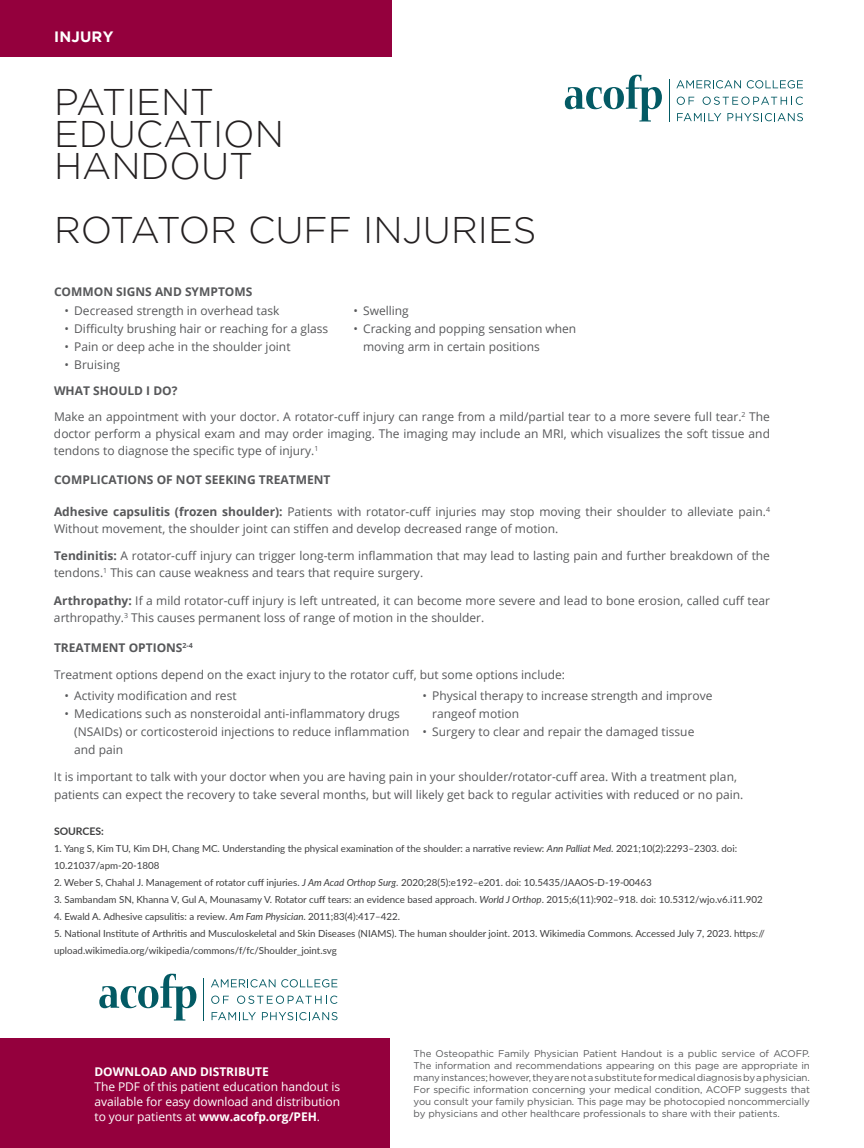
<style>
.page{position:relative;width:864px;height:1148px;background:#fff}
.page>*{position:absolute;margin:0;border:0;box-sizing:border-box;transform-origin:0 0}
.t1{font:300 37.05px/32px "Gotham";color:#231f20}
.t2{font:700 15px "Gotham";letter-spacing:.015em;color:#fff}
.t3{font:12px/18px "Open Sans";color:#57585a}
.t4{font:12px/15px "Open Sans";letter-spacing:-.005em;color:#fff;text-align:justify}
.t5{font:700 12px "Open Sans";color:#57585a}
.t6{font:700 12px "Open Sans";letter-spacing:-.005em;color:#fff}
.t7{font:700 10.5px "Lato";letter-spacing:-.005em;color:#3e3e3f}
.t8{font:9.75px/17px "Lato";color:#3e3e3f}
.t9{font:9.75px/12px "Gotham";letter-spacing:-.005em;color:#57585a;text-align:justify}
.s1{font-weight:700}
.s2{font-style:italic}
</style>
<div class="page">
<svg style="left:565px;top:75px;width:97px;height:47px"></svg>
<svg style="left:676px;top:80px;width:65px;height:8px"></svg>
<svg style="left:747px;top:80px;width:56px;height:8px"></svg>
<svg style="left:677px;top:97px;width:17px;height:8px"></svg>
<svg style="left:703px;top:97px;width:100px;height:8px"></svg>
<svg style="left:677px;top:113px;width:44px;height:8px"></svg>
<svg style="left:727px;top:113px;width:76px;height:8px"></svg>
<hr style="left:669px;top:79px;width:1px;height:42px;background:#035a64">
<div style="left:0;top:1038px;width:390px;height:110px;background:#94003d"></div>
<div style="left:0;top:0;width:392px;height:56px;background:#94003d"></div>
<svg style="left:99px;top:973px;width:97px;height:47px"></svg>
<svg style="left:211px;top:979px;width:126px;height:8px"></svg>
<svg style="left:211px;top:995px;width:18px;height:8px"></svg>
<svg style="left:237px;top:995px;width:100px;height:8px"></svg>
<svg style="left:212px;top:1012px;width:44px;height:8px"></svg>
<svg style="left:262px;top:1012px;width:75px;height:8px"></svg>
<hr style="left:203px;top:978px;width:1px;height:42px;background:#035a64">
<p class="t2" style="left:54px;top:28px;width:61px">INJURY</p>
<h1 class="t1" style="left:54px;top:85px;width:232px">PATIENT<br>EDUCATION<br>HANDOUT</h1>
<h1 class="t1" style="left:54px;top:214px;width:484px">ROTATOR CUFF INJURIES</h1>
<p class="t5" style="left:54px;top:283px;width:200px">COMMON SIGNS AND SYMPTOMS</p>
<p class="t3" style="left:65px;top:301px;width:216px">• Decreased strength in overhead task</p>
<p class="t3" style="left:65px;top:319px;width:265px">• Difficulty brushing hair or reaching for a glass</p>
<p class="t3" style="left:65px;top:337px;width:228px">• Pain or deep ache in the shoulder joint</p>
<p class="t3" style="left:65px;top:355px;width:57px">• Bruising</p>
<p class="t3" style="left:353px;top:301px;width:57px">• Swelling</p>
<p class="t3" style="left:363px;top:319px;width:215px;text-indent:-10px">• Cracking and popping sensation when moving arm in certain positions</p>
<p class="t3" style="left:54px;top:378px;width:718px;line-height:25.8px"><span class="s1">WHAT SHOULD I DO?<br></span>Make an appointment with your doctor. A rotator-cuff injury can range from a mild/partial tear to a more severe full tear.<sup>2</sup> The</p>
<p class="t3" style="left:54px;top:425px;width:718px;line-height:16.8px">doctor perform a physical exam and may order imaging. The imaging may include an MRI, which visualizes the soft tissue and tendons to diagnose the specific type of injury.<sup>1</sup></p>
<p class="t5" style="left:54px;top:471px;width:278px">COMPLICATIONS OF NOT SEEKING TREATMENT</p>
<p class="t3" style="left:54px;top:502px;width:718px;line-height:17px"><span class="s1">Adhesive capsulitis (frozen shoulder):</span> Patients with rotator-cuff injuries may stop moving their shoulder to alleviate pain.<sup>4<br></sup>Without movement, the shoulder joint can stiffen and develop decreased range of motion.</p>
<p class="t3" style="left:54px;top:547px;width:718px;line-height:17px"><span class="s1">Tendinitis:</span> A rotator-cuff injury can trigger long-term inflammation that may lead to lasting pain and further breakdown of the tendons.<sup>1</sup> This can cause weakness and tears that require surgery.</p>
<p class="t3" style="left:54px;top:592px;width:718px;line-height:17px"><span class="s1">Arthropathy:</span> If a mild rotator-cuff injury is left untreated, it can become more severe and lead to bone erosion, called cuff tear arthropathy.<sup>3</sup> This causes permanent loss of range of motion in the shoulder.</p>
<p class="t5" style="left:54px;top:639px;width:140px">TREATMENT OPTIONS<sup>2-4</sup></p>
<p class="t3" style="left:54px;top:665px;width:513px">Treatment options depend on the exact injury to the rotator cuff, but some options include:</p>
<p class="t3" style="left:65px;top:686px;width:174px">• Activity modification and rest</p>
<p class="t3" style="left:74px;top:704px;width:337px;text-indent:-10px">• Medications such as nonsteroidal anti-inflammatory drugs (NSAIDs) or corticosteroid injections to reduce inflammation and pain</p>
<p class="t3" style="left:432px;top:686px;width:282px;text-indent:-10px">• Physical therapy to increase strength and improve rangeof motion</p>
<p class="t3" style="left:423px;top:722px;width:273px">• Surgery to clear and repair the damaged tissue</p>
<p class="t3" style="left:54px;top:767px;width:691px">It is important to talk with your doctor when you are having pain in your shoulder/rotator-cuff area. With a treatment plan, patients can expect the recovery to take several months, but will likely get back to regular activities with reduced or no pain.</p>
<p class="t7" style="left:54px;top:824px;width:51px">SOURCES:</p>
<p class="t8" style="left:54px;top:840px;width:685px">1. Yang S, Kim TU, Kim DH, Chang MC. Understanding the physical examination of the shoulder: a narrative review: <span class="s2">Ann Palliat Med</span>. 2021;10(2):2293–2303. doi:<br>10.21037/apm-20-1808</p>
<p class="t8" style="left:54px;top:873px;width:599px">2. Weber S, Chahal J. Management of rotator cuff injuries. <span class="s2">J Am Acad Orthop Surg</span>. 2020;28(5):e192–e201. doi: 10.5435/JAAOS-D-19-00463</p>
<p class="t8" style="left:54px;top:890px;width:710px">3. Sambandam SN, Khanna V, Gul A, Mounasamy V. Rotator cuff tears: an evidence based approach. <span class="s2">World J Orthop</span>. 2015;6(11):902–918. doi: 10.5312/wjo.v6.i11.902</p>
<p class="t8" style="left:54px;top:907px;width:347px">4. Ewald A. Adhesive capsulitis: a review. <span class="s2">Am Fam Physician</span>. 2011;83(4):417–422.</p>
<p class="t8" style="left:54px;top:924px;width:713px">5. National Institute of Arthritis and Musculoskeletal and Skin Diseases (NIAMS). The human shoulder joint. 2013. Wikimedia Commons. Accessed July 7, 2023. https:// upload.wikimedia.org/wikipedia/commons/f/fc/Shoulder_joint.svg</p>
<p class="t6" style="left:94px;top:1063px;width:176px">DOWNLOAD AND DISTRIBUTE</p>
<p class="t4" style="left:94px;top:1079px;width:247px">The PDF of this patient education handout is available for easy download and distribution to your patients at <span class="s1">www.acofp.org/PEH</span>.</p>
<p class="t9" style="left:414px;top:1047px;width:398px">The Osteopathic Family Physician Patient Handout is a public service of ACOFP.<br>The information and recommendations appearing on this page are appropriate in many instances; however, they are not a substitute for medical diagnosis by a physician.<br>For specific information concerning your medical condition, ACOFP suggests that you consult your family physician. This page may be photocopied noncommercially by physicians and other healthcare professionals to share with their patients.</p>
</div>
